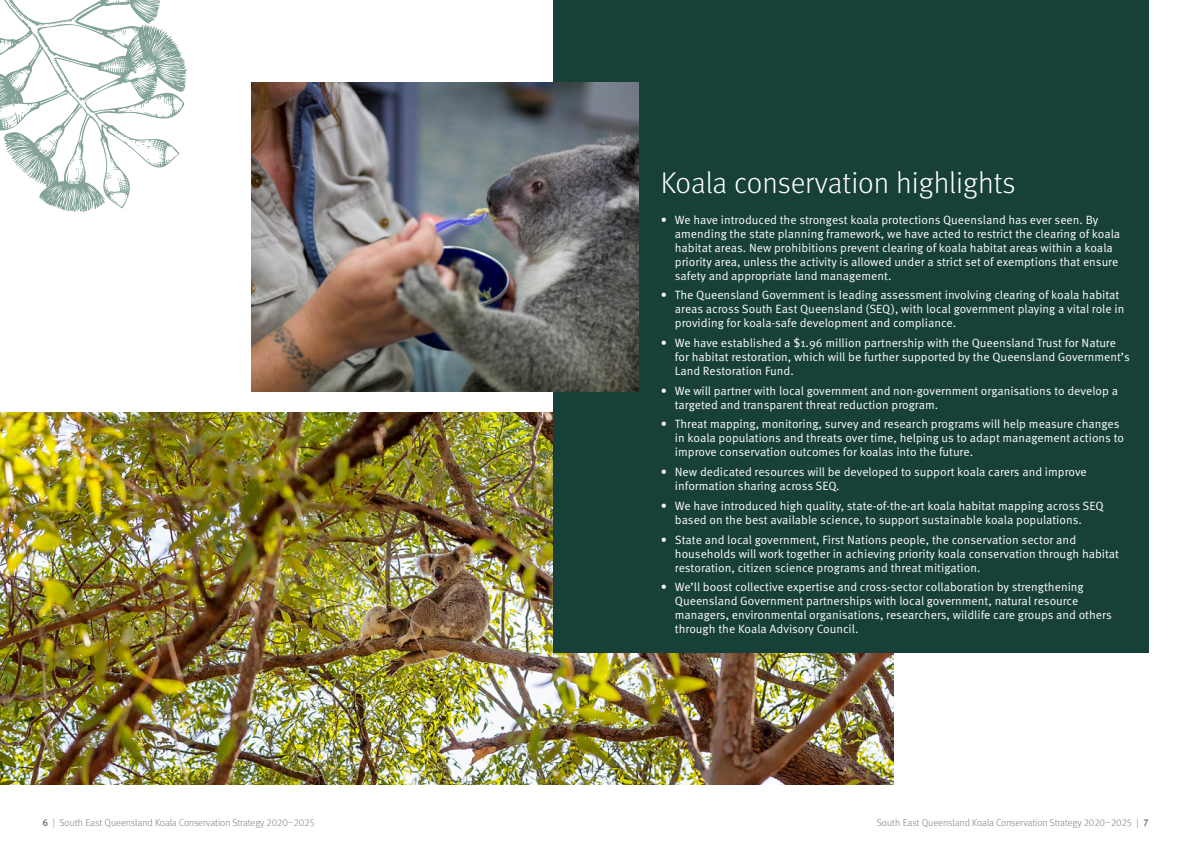
<style>
.page{position:relative;width:1191px;height:842px;background:#fff}
.page>*{position:absolute;margin:0;border:0;box-sizing:border-box;transform-origin:0 0}
.t1{font:300 30px "Meta OT";color:#fff}
.t2{font:12px/14px "Meta OT Norm";color:#fff}
.t3{font:300 10px "Meta OT";letter-spacing:-.01em;color:#7a8775}
.s1{font-weight:700}
</style>
<div class="page">
<img style="left:0;top:412px;width:893px;height:373px">
<div style="left:553px;top:0;width:595px;height:653px;background:#174038"></div>
<svg style="left:0;top:0;width:188px;height:212px"></svg>
<svg style="left:70px;top:154px;width:12px;height:17px"></svg>
<svg style="left:111px;top:192px;width:15px;height:11px"></svg>
<svg style="left:124px;top:138px;width:46px;height:26px"></svg>
<svg style="left:143px;top:70px;width:4px;height:8px"></svg>
<img style="left:252px;top:82px;width:386px;height:309px">
<h1 class="t1" style="left:660px;top:165px;width:356px">Koala conservation highlights</h1>
<p class="t2" style="left:675px;top:213px;width:447px;text-indent:-14px">• We have introduced the strongest koala protections Queensland has ever seen. By amending the state planning framework, we have acted to restrict the clearing of koala habitat areas. New prohibitions prevent clearing of koala habitat areas within a koala priority area, unless the activity is allowed under a strict set of exemptions that ensure safety and appropriate land management.</p>
<p class="t2" style="left:675px;top:289px;width:451px;text-indent:-14px">• The Queensland Government is leading assessment involving clearing of koala habitat areas across South East Queensland (SEQ), with local government playing a vital role in providing for koala-safe development and compliance.</p>
<p class="t2" style="left:675px;top:336px;width:456px;text-indent:-14px">• We have established a $1.96 million partnership with the Queensland Trust for Nature for habitat restoration, which will be further supported by the Queensland Government’s<br>Land Restoration Fund.</p>
<p class="t2" style="left:675px;top:384px;width:445px;text-indent:-14px">• We will partner with local government and non-government organisations to develop a targeted and transparent threat reduction program.</p>
<p class="t2" style="left:675px;top:418px;width:451px;text-indent:-14px">• Threat mapping, monitoring, survey and research programs will help measure changes in koala populations and threats over time, helping us to adapt management actions to improve conservation outcomes for koalas into the future.</p>
<p class="t2" style="left:675px;top:465px;width:413px;text-indent:-14px">• New dedicated resources will be developed to support koala carers and improve information sharing across SEQ.</p>
<p class="t2" style="left:675px;top:499px;width:430px;text-indent:-14px">• We have introduced high quality, state-of-the-art koala habitat mapping across SEQ based on the best available science, to support sustainable koala populations.</p>
<p class="t2" style="left:675px;top:533px;width:446px;text-indent:-14px">• State and local government, First Nations people, the conservation sector and households will work together in achieving priority koala conservation through habitat restoration, citizen science programs and threat mitigation.</p>
<p class="t2" style="left:675px;top:580px;width:438px;text-indent:-14px">• We’ll boost collective expertise and cross-sector collaboration by strengthening Queensland Government partnerships with local government, natural resource managers, environmental organisations, researchers, wildlife care groups and others through the Koala Advisory Council.</p>
<p class="t3" style="left:43px;top:816px;width:274px"><span class="s1">6</span> | South East Queensland Koala Conservation Strategy 2020–2025</p>
<p class="t3" style="left:876px;top:816px;width:273px">South East Queensland Koala Conservation Strategy 2020–2025 | <span class="s1">7</span></p>
</div>
